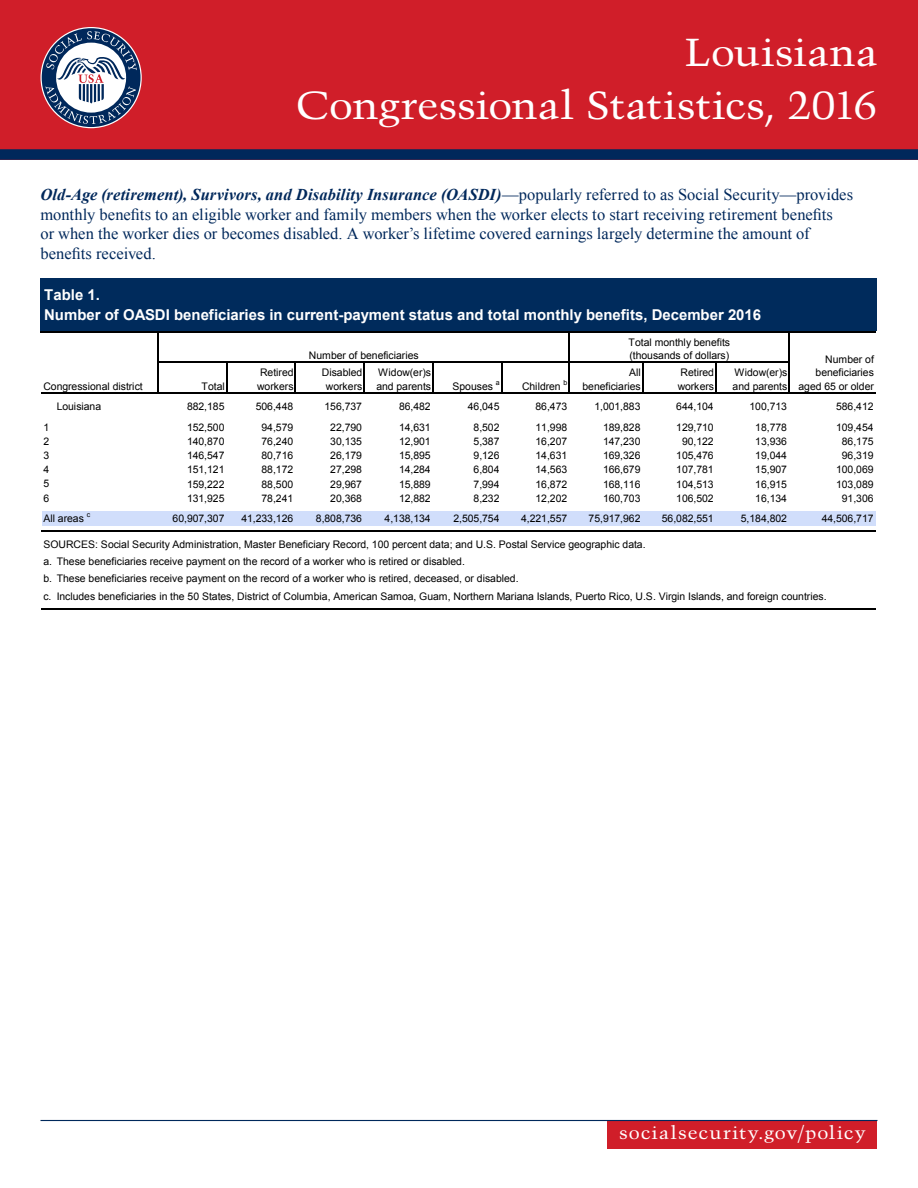
<style>
.page{position:relative;width:918px;height:1188px;background:#fff}
.page>*{position:absolute;margin:0;border:0;box-sizing:border-box;transform-origin:0 0}
.t1{font:39px/53.6px "Trump Mediaeval";letter-spacing:-.005em;color:#fff;text-align:right;scale:1.1 1}
.t2{font:18px "Trump Mediaeval";letter-spacing:.05em;color:#fff;scale:1.1 1}
.t3{font:16.5px/19.5px "Times New Roman";color:#00285b}
.t4{font:700 15px/19.2px "Arial";color:#fff}
.t5{font:10.5px/13.6px "Arial";letter-spacing:-.005em;color:#000}
.t6{font:7.05px "Arial";color:#000}
.s1{font-weight:700;font-style:italic}
</style>
<div class="page">
<div style="left:0;top:0;width:918px;height:160px;background:#d01e29"></div>
<div style="left:0;top:149px;width:918px;height:11px;background:#00285b"></div>
<div style="left:608px;top:1121px;width:270px;height:28px;background:#d01e29"></div>
<hr style="left:40px;top:1120px;width:838px;height:1px;background:#00285b">
<svg style="left:42px;top:28px;width:99px;height:99px"></svg>
<svg style="left:45px;top:31px;width:92px;height:93px;background:#89859c"></svg>
<div style="left:42px;top:280px;width:834px;height:52px;background:#002b5c"></div>
<div style="left:42px;top:511px;width:834px;height:14px;background:#d1defb"></div>
<hr style="left:41px;top:278px;width:1px;height:53px;background:#002b5c">
<hr style="left:157px;top:332px;width:2px;height:62px;background:#000">
<hr style="left:569px;top:332px;width:1px;height:62px;background:#000">
<hr style="left:788px;top:332px;width:2px;height:62px;background:#000">
<hr style="left:226px;top:363px;width:1px;height:31px;background:#000">
<hr style="left:295px;top:363px;width:1px;height:31px;background:#000">
<hr style="left:363px;top:363px;width:2px;height:31px;background:#000">
<hr style="left:432px;top:363px;width:2px;height:31px;background:#000">
<hr style="left:501px;top:363px;width:1px;height:31px;background:#000">
<hr style="left:642px;top:363px;width:1px;height:31px;background:#000">
<hr style="left:715px;top:363px;width:2px;height:31px;background:#000">
<hr style="left:42px;top:278px;width:834px;height:2px;background:#002b5c">
<hr style="left:41px;top:331px;width:835px;height:1px;background:#000">
<hr style="left:159px;top:362px;width:631px;height:1px;background:#000">
<hr style="left:41px;top:392px;width:835px;height:2px;background:#000">
<hr style="left:41px;top:530px;width:835px;height:2px;background:#000">
<hr style="left:41px;top:609px;width:835px;height:1px;background:#000">
<h1 class="t1" style="left:296px;top:25px;width:530px">Louisiana<br>Congressional Statistics, 2016</h1>
<p class="t3" style="left:40px;top:185px;width:814px"><span class="s1">Old-Age (retirement), Survivors, and Disability Insurance (OASDI)</span>—popularly referred to as Social Security—provides monthly benefits to an eligible worker and family members when the worker elects to start receiving retirement benefits<br>or when the worker dies or becomes disabled. A worker’s lifetime covered earnings largely determine the amount of benefits received.</p>
<p class="t4" style="left:44px;top:286px;width:719px">Table 1.<br>Number of OASDI beneficiaries in current-payment status and total monthly benefits, December 2016</p>
<p class="t5" style="left:309px;top:349px;width:111px">Number of beneficiaries</p>
<p class="t5" style="left:629px;top:335px;width:103px">Total monthly benefits (thousands of dollars)</p>
<p class="t5" style="left:816px;top:352px;width:60px;text-align:right">Number of beneficiaries</p>
<p class="t5" style="left:257px;top:366px;width:38px">Retired workers</p>
<p class="t5" style="left:322px;top:366px;width:42px;text-align:center">Disabled workers</p>
<p class="t5" style="left:376px;top:366px;width:56px">Widow(er)s and parents</p>
<p class="t6" style="left:564px;top:378px;width:5px">b</p>
<p class="t5" style="left:582px;top:366px;width:60px;text-align:right">All beneficiaries</p>
<p class="t5" style="left:678px;top:366px;width:38px">Retired workers</p>
<p class="t5" style="left:733px;top:366px;width:56px">Widow(er)s and parents</p>
<p class="t5" style="left:453px;top:380px;width:42px">Spouses</p>
<p class="t6" style="left:496px;top:378px;width:5px">a</p>
<p class="t5" style="left:522px;top:380px;width:40px">Children</p>
<p class="t5" style="left:43px;top:379px;width:101px">Congressional district</p>
<p class="t5" style="left:798px;top:379px;width:77px">aged 65 or older</p>
<p class="t5" style="left:43px;top:420px;width:7px;line-height:14.2px;text-align:justify">1<br>2<br>3<br>4</p>
<p class="t5" style="left:43px;top:488px;width:42px;line-height:20.4px">6<br>All areas</p>
<p class="t5" style="left:202px;top:380px;width:25px">Total</p>
<p class="t5" style="left:57px;top:400px;width:46px">Louisiana</p>
<p class="t5" style="left:187px;top:400px;width:39px">882,185</p>
<p class="t5" style="left:256px;top:400px;width:39px">506,448</p>
<p class="t5" style="left:325px;top:400px;width:39px">156,737</p>
<p class="t5" style="left:399px;top:400px;width:33px">86,482</p>
<p class="t5" style="left:468px;top:400px;width:33px">46,045</p>
<p class="t5" style="left:536px;top:400px;width:33px">86,473</p>
<p class="t5" style="left:594px;top:400px;width:48px">1,001,883</p>
<p class="t5" style="left:676px;top:400px;width:39px">644,104</p>
<p class="t5" style="left:750px;top:400px;width:39px">100,713</p>
<p class="t5" style="left:836px;top:400px;width:39px">586,412</p>
<p class="t5" style="left:187px;top:420px;width:39px">152,500</p>
<p class="t5" style="left:262px;top:420px;width:33px">94,579</p>
<p class="t5" style="left:330px;top:420px;width:33px">22,790</p>
<p class="t5" style="left:399px;top:420px;width:33px">14,631</p>
<p class="t5" style="left:474px;top:420px;width:27px">8,502</p>
<p class="t5" style="left:536px;top:420px;width:33px">11,998</p>
<p class="t5" style="left:603px;top:420px;width:39px">189,828</p>
<p class="t5" style="left:676px;top:420px;width:39px">129,710</p>
<p class="t5" style="left:755px;top:420px;width:33px">18,778</p>
<p class="t5" style="left:836px;top:420px;width:39px">109,454</p>
<p class="t5" style="left:187px;top:435px;width:39px">140,870</p>
<p class="t5" style="left:262px;top:435px;width:33px">76,240</p>
<p class="t5" style="left:330px;top:435px;width:33px">30,135</p>
<p class="t5" style="left:399px;top:435px;width:33px">12,901</p>
<p class="t5" style="left:474px;top:435px;width:27px">5,387</p>
<p class="t5" style="left:536px;top:435px;width:33px">16,207</p>
<p class="t5" style="left:603px;top:435px;width:39px">147,230</p>
<p class="t5" style="left:682px;top:435px;width:33px">90,122</p>
<p class="t5" style="left:755px;top:435px;width:33px">13,936</p>
<p class="t5" style="left:842px;top:435px;width:33px">86,175</p>
<p class="t5" style="left:187px;top:449px;width:39px">146,547</p>
<p class="t5" style="left:262px;top:449px;width:33px">80,716</p>
<p class="t5" style="left:330px;top:449px;width:33px">26,179</p>
<p class="t5" style="left:399px;top:449px;width:33px">15,895</p>
<p class="t5" style="left:474px;top:449px;width:27px">9,126</p>
<p class="t5" style="left:536px;top:449px;width:33px">14,631</p>
<p class="t5" style="left:603px;top:449px;width:39px">169,326</p>
<p class="t5" style="left:676px;top:449px;width:39px">105,476</p>
<p class="t5" style="left:755px;top:449px;width:33px">19,044</p>
<p class="t5" style="left:842px;top:449px;width:33px">96,319</p>
<p class="t5" style="left:187px;top:463px;width:39px">151,121</p>
<p class="t5" style="left:262px;top:463px;width:33px">88,172</p>
<p class="t5" style="left:330px;top:463px;width:33px">27,298</p>
<p class="t5" style="left:399px;top:463px;width:33px">14,284</p>
<p class="t5" style="left:474px;top:463px;width:27px">6,804</p>
<p class="t5" style="left:536px;top:463px;width:33px">14,563</p>
<p class="t5" style="left:603px;top:463px;width:39px">166,679</p>
<p class="t5" style="left:676px;top:463px;width:39px">107,781</p>
<p class="t5" style="left:755px;top:463px;width:33px">15,907</p>
<p class="t5" style="left:836px;top:463px;width:39px">100,069</p>
<p class="t5" style="left:187px;top:477px;width:39px">159,222</p>
<p class="t5" style="left:262px;top:477px;width:33px">88,500</p>
<p class="t5" style="left:330px;top:477px;width:33px">29,967</p>
<p class="t5" style="left:399px;top:477px;width:33px">15,889</p>
<p class="t5" style="left:474px;top:477px;width:27px">7,994</p>
<p class="t5" style="left:536px;top:477px;width:33px">16,872</p>
<p class="t5" style="left:603px;top:477px;width:39px">168,116</p>
<p class="t5" style="left:676px;top:477px;width:39px">104,513</p>
<p class="t5" style="left:755px;top:477px;width:33px">16,915</p>
<p class="t5" style="left:836px;top:477px;width:39px">103,089</p>
<p class="t5" style="left:187px;top:491px;width:39px">131,925</p>
<p class="t5" style="left:262px;top:491px;width:33px">78,241</p>
<p class="t5" style="left:330px;top:491px;width:33px">20,368</p>
<p class="t5" style="left:399px;top:491px;width:33px">12,882</p>
<p class="t5" style="left:474px;top:491px;width:27px">8,232</p>
<p class="t5" style="left:536px;top:491px;width:33px">12,202</p>
<p class="t5" style="left:603px;top:491px;width:39px">160,703</p>
<p class="t5" style="left:676px;top:491px;width:39px">106,502</p>
<p class="t5" style="left:755px;top:491px;width:33px">16,134</p>
<p class="t5" style="left:842px;top:491px;width:33px">91,306</p>
<p class="t5" style="left:173px;top:512px;width:53px">60,907,307</p>
<p class="t5" style="left:241px;top:512px;width:53px">41,233,126</p>
<p class="t5" style="left:316px;top:512px;width:48px">8,808,736</p>
<p class="t5" style="left:385px;top:512px;width:48px">4,138,134</p>
<p class="t5" style="left:453px;top:512px;width:48px">2,505,754</p>
<p class="t5" style="left:521px;top:512px;width:48px">4,221,557</p>
<p class="t5" style="left:589px;top:512px;width:53px">75,917,962</p>
<p class="t5" style="left:662px;top:512px;width:53px">56,082,551</p>
<p class="t5" style="left:741px;top:512px;width:48px">5,184,802</p>
<p class="t5" style="left:822px;top:512px;width:53px">44,506,717</p>
<p class="t5" style="left:43px;top:553px;width:477px;line-height:17.2px">a. These beneficiaries receive payment on the record of a worker who is retired or disabled.<br>b. These beneficiaries receive payment on the record of a worker who is retired, deceased, or disabled. c.</p>
<p class="t5" style="left:43px;top:477px;width:7px">5</p>
<p class="t6" style="left:87px;top:510px;width:5px">c</p>
<p class="t5" style="left:43px;top:538px;width:604px">SOURCES: Social Security Administration, Master Beneficiary Record, 100 percent data; and U.S. Postal Service geographic data.</p>
<p class="t5" style="left:57px;top:589px;width:771px">Includes beneficiaries in the 50 States, District of Columbia, American Samoa, Guam, Northern Mariana Islands, Puerto Rico, U.S. Virgin Islands, and foreign countries.</p>
<h2 class="t2" style="left:619px;top:1122px;width:226px">socialsecurity.gov/policy</h2>
</div>
